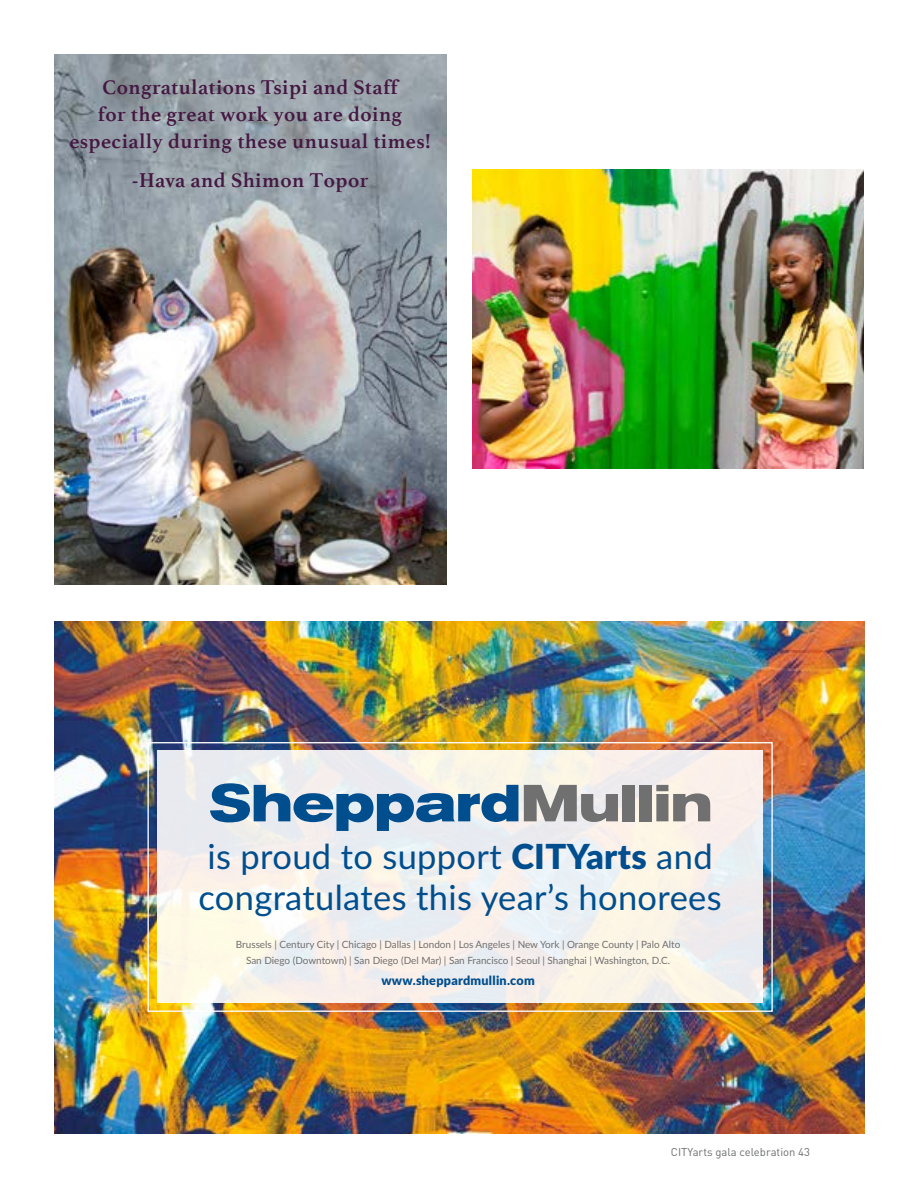
<style>
.page{position:relative;width:918px;height:1188px;background:#fff}
.page>*{position:absolute;margin:0;border:0;box-sizing:border-box;transform-origin:0 0}
.t1{font:34.5px/41.1px "Lato";letter-spacing:.01em;color:#004e8e}
.t2{font:700 21px/27px "Athelas";letter-spacing:.02em;color:#451842;text-align:center}
.t3{font:900 12.6px "Lato";letter-spacing:.02em;color:#004e8e}
.t4{font:11.25px "DIN Pro";color:#6b6d6d}
.t5{font:9.9px/15.9px "Lato";color:#707070;text-align:center}
.s1{font-weight:900}
</style>
<div class="page">
<img style="left:54px;top:621px;width:810px;height:513px">
<svg style="left:158px;top:750px;width:605px;height:252px;background:#f3f0ec"></svg>
<svg style="left:210px;top:783px;width:308px;height:48px;background:#82a5c2"></svg>
<svg style="left:524px;top:785px;width:94px;height:37px;background:#9d9c9c"></svg>
<div style="left:623px;top:785px;width:12px;height:36px;background:#707070"></div>
<div style="left:640px;top:785px;width:12px;height:36px;background:#707070"></div>
<svg style="left:656px;top:785px;width:54px;height:36px;background:#a9a5a1"></svg>
<div style="left:147px;top:742px;width:626px;height:270px;border:1px solid #fff"></div>
<img style="left:55px;top:54px;width:391px;height:530px">
<img style="left:472px;top:170px;width:392px;height:298px">
<h2 class="t2" style="left:69px;top:73px;width:363px">Congratulations Tsipi and Staff<br>for the great work you are doing especially during these unusual times!</h2>
<h2 class="t2" style="left:132px;top:166px;width:238px">-Hava and Shimon Topor</h2>
<h1 class="t1" style="left:198px;top:834px;width:525px">is proud to support <span class="s1">CITYarts</span> and congratulates this year’s honorees</h1>
<p class="t5" style="left:236px;top:936px;width:446px">Brussels | Century City | Chicago | Dallas | London | Los Angeles | New York | Orange County | Palo Alto<br>San Diego (Downtown) | San Diego (Del Mar) | San Francisco | Seoul | Shanghai | Washington, D.C.</p>
<p class="t3" style="left:381px;top:971px;width:155px">www.sheppardmullin.com</p>
<p class="t4" style="left:671px;top:1143px;width:141px">CITYarts gala celebration 43</p>
</div>
